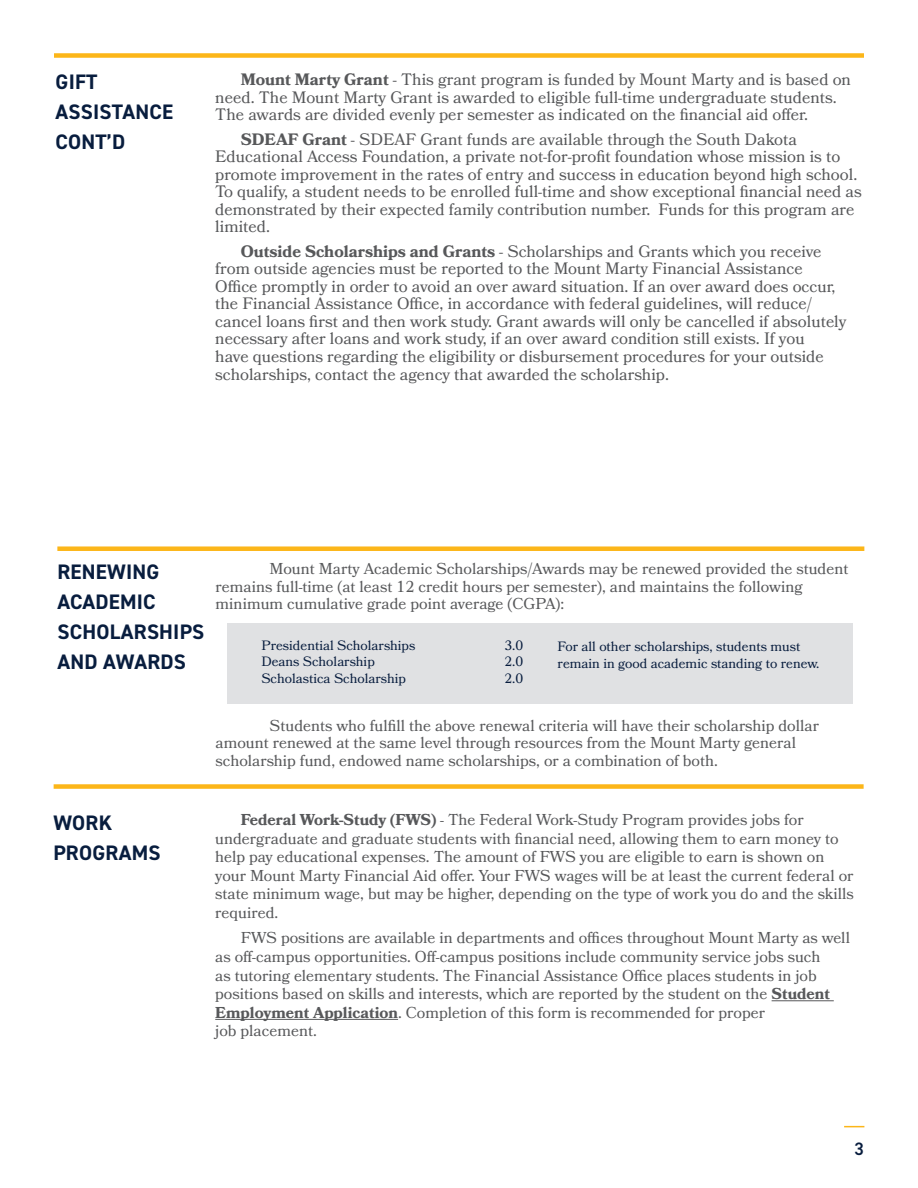
<style>
.page{position:relative;width:918px;height:1188px;background:#fff}
.page>*{position:absolute;margin:0;border:0;box-sizing:border-box;transform-origin:0 0}
.t1{font:700 21px "DIN2014";letter-spacing:.01em;color:#081d3e}
.t2{font:600 18px "DIN2014";color:#081d3e}
.t3{font:16.5px/17.5px "Bookmania";color:#57585a}
.t4{font:15.75px/18.6px "Bookmania";color:#57585a}
.t5{font:13.5px/16.5px "Bookmania";color:#081d3e}
.s1{font-weight:700}
</style>
<div class="page">
<svg style="left:844px;top:1126px;width:20px;height:1px"></svg>
<hr style="left:772px;top:1000px;width:62px;height:1px;background:#57585a">
<hr style="left:215px;top:1019px;width:183px;height:1px;background:#57585a">
<div style="left:228px;top:623px;width:625px;height:81px;background:#e0e1e3"></div>
<div style="left:54px;top:53px;width:810px;height:5px;background:#fcb619"></div>
<div style="left:57px;top:546px;width:807px;height:5px;background:#fcb619"></div>
<div style="left:54px;top:784px;width:810px;height:5px;background:#fcb619"></div>
<p class="t1" style="left:56px;top:68px;width:43px">GIFT</p>
<p class="t1" style="left:56px;top:98px;width:119px">ASSISTANCE</p>
<p class="t1" style="left:56px;top:128px;width:71px">CONT’D</p>
<p class="t3" style="left:215px;top:71px;width:637px;text-indent:25px"><span class="s1">Mount Marty Grant</span> - This grant program is funded by Mount Marty and is based on need. The Mount Marty Grant is awarded to eligible full-time undergraduate students.<br>The awards are divided evenly per semester as indicated on the financial aid offer.</p>
<p class="t3" style="left:215px;top:130px;width:648px;text-indent:26px"><span class="s1">SDEAF Grant</span> - SDEAF Grant funds are available through the South Dakota Educational Access Foundation, a private not-for-profit foundation whose mission is to promote improvement in the rates of entry and success in education beyond high school.<br>To qualify, a student needs to be enrolled full-time and show exceptional financial need as demonstrated by their expected family contribution number. Funds for this program are limited.</p>
<p class="t3" style="left:215px;top:242px;width:633px;text-indent:25px"><span class="s1">Outside Scholarships and Grants</span> - Scholarships and Grants which you receive from outside agencies must be reported to the Mount Marty Financial Assistance Office promptly in order to avoid an over award situation. If an over award does occur, the Financial Assistance Office, in accordance with federal guidelines, will reduce/ cancel loans first and then work study. Grant awards will only be cancelled if absolutely necessary after loans and work study, if an over award condition still exists. If you<br>have questions regarding the eligibility or disbursement procedures for your outside scholarships, contact the agency that awarded the scholarship.</p>
<p class="t1" style="left:57px;top:557px;width:103px">RENEWING</p>
<p class="t1" style="left:57px;top:587px;width:100px">ACADEMIC</p>
<p class="t1" style="left:57px;top:617px;width:148px">SCHOLARSHIPS</p>
<p class="t1" style="left:57px;top:647px;width:130px">AND AWARDS</p>
<p class="t4" style="left:216px;top:560px;width:634px;line-height:17.5px;text-indent:54px">Mount Marty Academic Scholarships/Awards may be renewed provided the student remains full-time (at least 12 credit hours per semester), and maintains the following minimum cumulative grade point average (CGPA):</p>
<p class="t5" style="left:261px;top:637px;width:155px">Presidential Scholarships</p>
<p class="t5" style="left:504px;top:637px;width:20px">3.0</p>
<p class="t5" style="left:261px;top:653px;width:115px">Deans Scholarship</p>
<p class="t5" style="left:504px;top:653px;width:20px">2.0</p>
<p class="t5" style="left:261px;top:670px;width:146px">Scholastica Scholarship</p>
<p class="t5" style="left:504px;top:670px;width:20px">2.0</p>
<p class="t5" style="left:558px;top:638px;width:263px">For all other scholarships, students must remain in good academic standing to renew.</p>
<p class="t4" style="left:216px;top:716px;width:605px;line-height:17.5px;text-indent:54px">Students who fulfill the above renewal criteria will have their scholarship dollar amount renewed at the same level through resources from the Mount Marty general scholarship fund, endowed name scholarships, or a combination of both.</p>
<p class="t1" style="left:53px;top:808px;width:60px">WORK</p>
<p class="t1" style="left:53px;top:838px;width:109px">PROGRAMS</p>
<p class="t4" style="left:215px;top:810px;width:640px;text-indent:26px"><span class="s1">Federal Work-Study (FWS)</span> - The Federal Work-Study Program provides jobs for undergraduate and graduate students with financial need, allowing them to earn money to help pay educational expenses. The amount of FWS you are eligible to earn is shown on your Mount Marty Financial Aid offer. Your FWS wages will be at least the current federal or state minimum wage, but may be higher, depending on the type of work you do and the skills required.</p>
<p class="t4" style="left:215px;top:929px;width:636px;text-indent:25px">FWS positions are available in departments and offices throughout Mount Marty as well as off-campus opportunities. Off-campus positions include community service jobs such<br>as tutoring elementary students. The Financial Assistance Office places students in job positions based on skills and interests, which are reported by the student on the <span class="s1">Student Employment Application</span>. Completion of this form is recommended for proper<br>job placement.</p>
<p class="t2" style="left:855px;top:1137px;width:11px">3</p>
</div>
